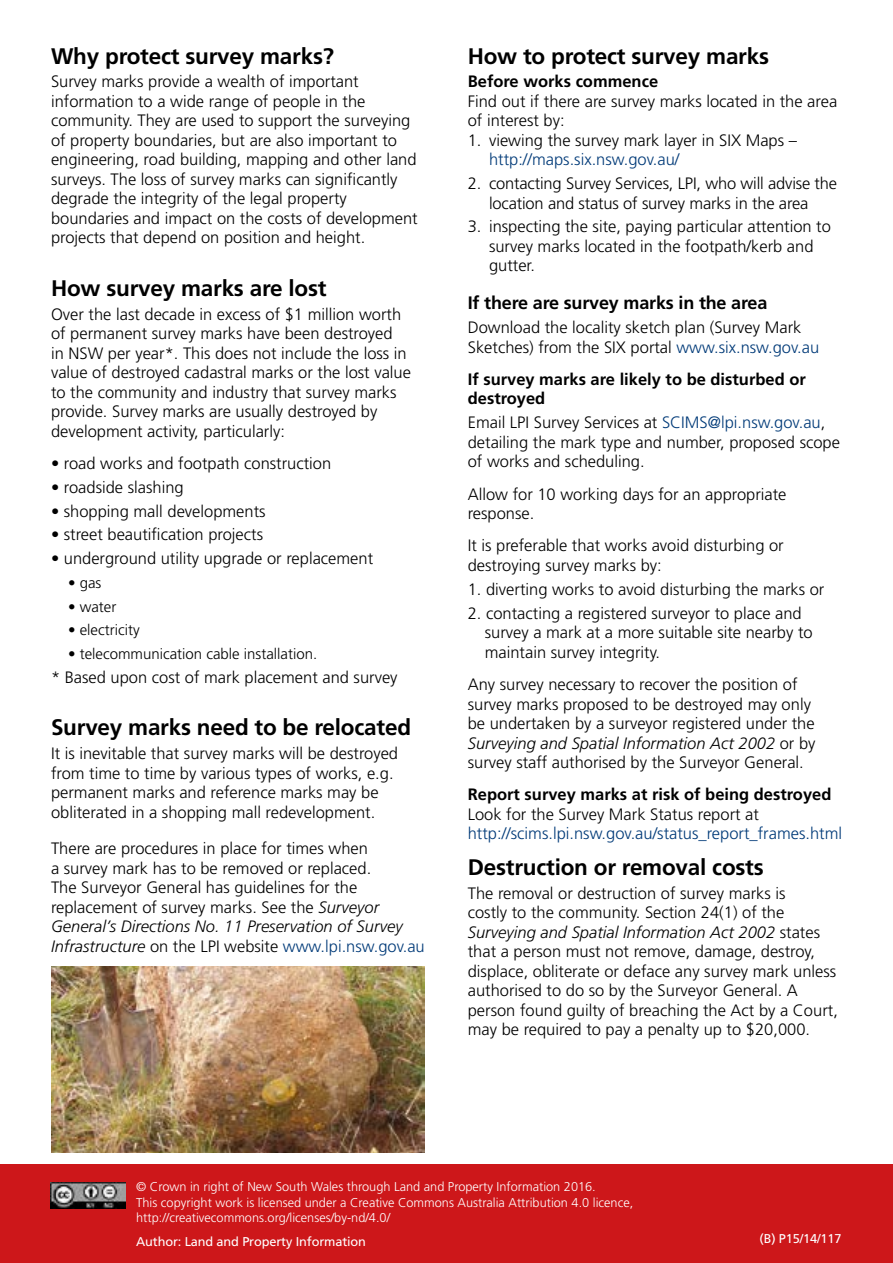
<style>
.page{position:relative;width:893px;height:1263px;background:#fff}
.page>*{position:absolute;margin:0;border:0;box-sizing:border-box;transform-origin:0 0}
.t1{font:700 22.5px "Frutiger";letter-spacing:-.01em;color:#000}
.t2{font:700 18px "Frutiger";letter-spacing:-.01em;color:#000}
.t3{font:300 16.5px/19.5px "Frutiger";color:#000}
.t4{font:700 16.5px/19.5px "Frutiger";color:#000}
.t5{font:300 16.5px "Frutiger";color:#003a78}
.t6{font:300 15px "Frutiger";color:#000}
.t7{font:300 12.75px/15.3px "Frutiger";color:#fff}
.t8{font:12.75px "Frutiger";letter-spacing:-.01em;color:#fff}
.s1{font-style:italic}
.s2{color:#003a78}
</style>
<div class="page">
<div style="left:0;top:1164px;width:893px;height:99px;background:#cd171a"></div>
<img style="left:50px;top:1182px;width:75px;height:27px">
<img style="left:51px;top:967px;width:374px;height:185px">
<h1 class="t1" style="left:51px;top:43px;width:285px">Why protect survey marks?</h1>
<p class="t3" style="left:51px;top:72px;width:368px">Survey marks provide a wealth of important information to a wide range of people in the community. They are used to support the surveying of property boundaries, but are also important to engineering, road building, mapping and other land surveys. The loss of survey marks can significantly degrade the integrity of the legal property boundaries and impact on the costs of development projects that depend on position and height.</p>
<h1 class="t1" style="left:51px;top:275px;width:277px">How survey marks are lost</h1>
<p class="t3" style="left:51px;top:304px;width:361px">Over the last decade in excess of $1 million worth of permanent survey marks have been destroyed<br>in NSW per year*. This does not include the loss in value of destroyed cadastral marks or the lost value to the community and industry that survey marks provide. Survey marks are usually destroyed by development activity, particularly:</p>
<p class="t3" style="left:51px;top:454px;width:282px">• road works and footpath construction</p>
<p class="t3" style="left:51px;top:477px;width:134px">• roadside slashing</p>
<p class="t3" style="left:51px;top:501px;width:216px">• shopping mall developments</p>
<p class="t3" style="left:51px;top:525px;width:214px">• street beautification projects</p>
<p class="t3" style="left:51px;top:549px;width:324px">• underground utility upgrade or replacement</p>
<p class="t6" style="left:68px;top:574px;width:35px">• gas</p>
<p class="t6" style="left:68px;top:598px;width:50px">• water</p>
<p class="t6" style="left:68px;top:622px;width:73px">• electricity</p>
<p class="t6" style="left:68px;top:645px;width:251px">• telecommunication cable installation.</p>
<p class="t3" style="left:51px;top:667px;width:348px">* Based upon cost of mark placement and survey</p>
<h1 class="t1" style="left:51px;top:714px;width:362px">Survey marks need to be relocated</h1>
<p class="t3" style="left:51px;top:744px;width:349px">It is inevitable that survey marks will be destroyed from time to time by various types of works, e.g. permanent marks and reference marks may be obliterated in a shopping mall redevelopment.</p>
<p class="t3" style="left:51px;top:839px;width:375px">There are procedures in place for times when<br>a survey mark has to be removed or replaced.<br>The Surveyor General has guidelines for the replacement of survey marks. See the <span class="s1">Surveyor General’s Directions No. 11 Preservation of Survey Infrastructure</span> on the LPI website <span class="s2">www.lpi.nsw.gov.au</span></p>
<h1 class="t1" style="left:468px;top:43px;width:303px">How to protect survey marks</h1>
<p class="t4" style="left:468px;top:72px;width:192px">Before works commence</p>
<p class="t3" style="left:468px;top:92px;width:371px">Find out if there are survey marks located in the area of interest by:</p>
<p class="t3" style="left:468px;top:131px;width:331px">1. viewing the survey mark layer in SIX Maps –</p>
<p class="t5" style="left:489px;top:150px;width:192px">http://maps.six.nsw.gov.au/</p>
<p class="t3" style="left:468px;top:174px;width:371px;text-align:center">2. contacting Survey Services, LPI, who will advise the location and status of survey marks in the area</p>
<p class="t3" style="left:489px;top:217px;width:343px;text-indent:-21px">3. inspecting the site, paying particular attention to survey marks located in the footpath/kerb and gutter.</p>
<p class="t2" style="left:468px;top:293px;width:301px">If there are survey marks in the area</p>
<p class="t3" style="left:468px;top:318px;width:353px">Download the locality sketch plan (Survey Mark<br>Sketches) from the SIX portal <span class="s2">www.six.nsw.gov.au</span></p>
<p class="t4" style="left:468px;top:370px;width:340px">If survey marks are likely to be disturbed or destroyed</p>
<p class="t3" style="left:468px;top:413px;width:374px">Email LPI Survey Services at <span class="s2">SCIMS@lpi.nsw.gov.au</span>, detailing the mark type and number, proposed scope of works and scheduling.</p>
<p class="t3" style="left:468px;top:484px;width:320px">Allow for 10 working days for an appropriate response.</p>
<p class="t3" style="left:468px;top:536px;width:317px">It is preferable that works avoid disturbing or destroying survey marks by:</p>
<p class="t3" style="left:468px;top:580px;width:358px">1. diverting works to avoid disturbing the marks or</p>
<p class="t3" style="left:485px;top:604px;width:329px;text-indent:-17px">2. contacting a registered surveyor to place and survey a mark at a more suitable site nearby to maintain survey integrity.</p>
<p class="t3" style="left:468px;top:675px;width:349px">Any survey necessary to recover the position of survey marks proposed to be destroyed may only be undertaken by a surveyor registered under the <span class="s1">Surveying and Spatial Information Act 2002</span> or by survey staff authorised by the Surveyor General.</p>
<p class="t4" style="left:468px;top:785px;width:365px">Report survey marks at risk of being destroyed</p>
<p class="t3" style="left:468px;top:805px;width:293px">Look for the Survey Mark Status report at</p>
<p class="t5" style="left:468px;top:824px;width:376px">http://scims.lpi.nsw.gov.au/status_report_frames.html</p>
<h1 class="t1" style="left:468px;top:854px;width:298px">Destruction or removal costs</h1>
<p class="t3" style="left:468px;top:883px;width:372px">The removal or destruction of survey marks is<br>costly to the community. Section 24(1) of the <span class="s1">Surveying and Spatial Information Act 2002</span> states that a person must not remove, damage, destroy, displace, obliterate or deface any survey mark unless authorised to do so by the Surveyor General. A person found guilty of breaching the Act by a Court, may be required to pay a penalty up to $20,000.</p>
<p class="t7" style="left:136px;top:1179px;width:499px">© Crown in right of New South Wales through Land and Property Information 2016.<br>This copyright work is licensed under a Creative Commons Australia Attribution 4.0 licence, http://creativecommons.org/licenses/by-nd/4.0/</p>
<p class="t8" style="left:136px;top:1234px;width:231px">Author: Land and Property Information</p>
<p class="t8" style="left:760px;top:1230px;width:83px">(B) P15/14/117</p>
</div>
